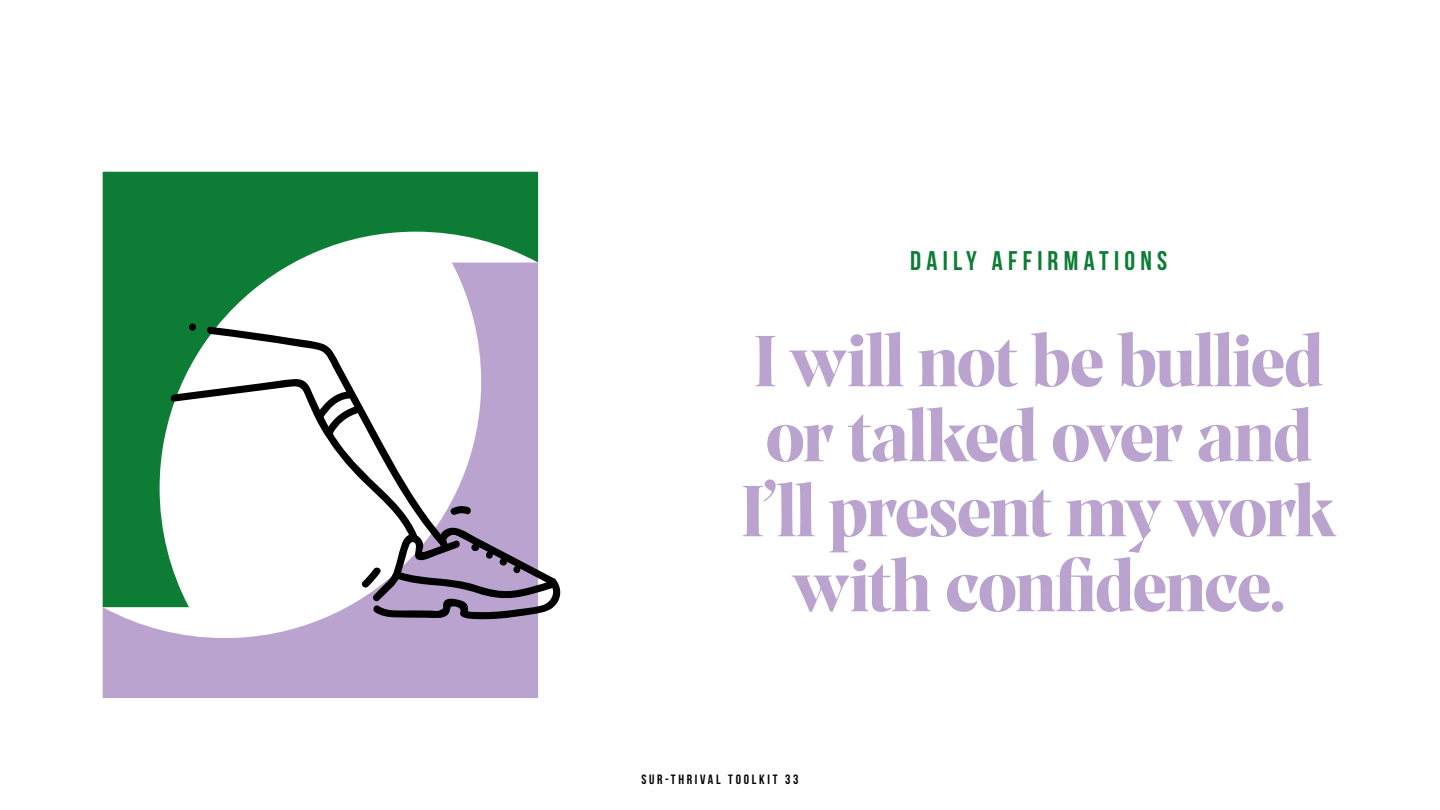
<style>
.page{position:relative;width:1440px;height:810px;background:#fff}
.page>*{position:absolute;margin:0;border:0;box-sizing:border-box;transform-origin:0 0}
.t1{font:75px/75px "Prospectus L Bld";letter-spacing:-.025em;color:#baa3ce;text-align:center}
.t2{font:27px "Bebas Neue";letter-spacing:.195em;color:#0d7c35}
.t3{font:13.5px "Bebas Neue";letter-spacing:.2em;color:#000}
</style>
<div class="page">
<svg style="left:103px;top:172px;width:435px;height:91px;background:#2c8d4f"></svg>
<svg style="left:103px;top:263px;width:435px;height:435px;fill:#baa3ce"></svg>
<svg style="left:206px;top:326px;width:243px;height:53px"></svg>
<svg style="left:188px;top:324px;width:9px;height:7px"></svg>
<svg style="left:169px;top:379px;width:392px;height:241px"></svg>
<p class="t2" style="left:910px;top:246px;width:258px">DAILY AFFIRMATIONS</p>
<p class="t1" style="left:742px;top:320px;width:596px">I will not be bullied or talked over and<br>I’ll present my work with confidence.</p>
<p class="t3" style="left:641px;top:772px;width:159px">SUR-THRIVAL TOOLKIT 33</p>
</div>
